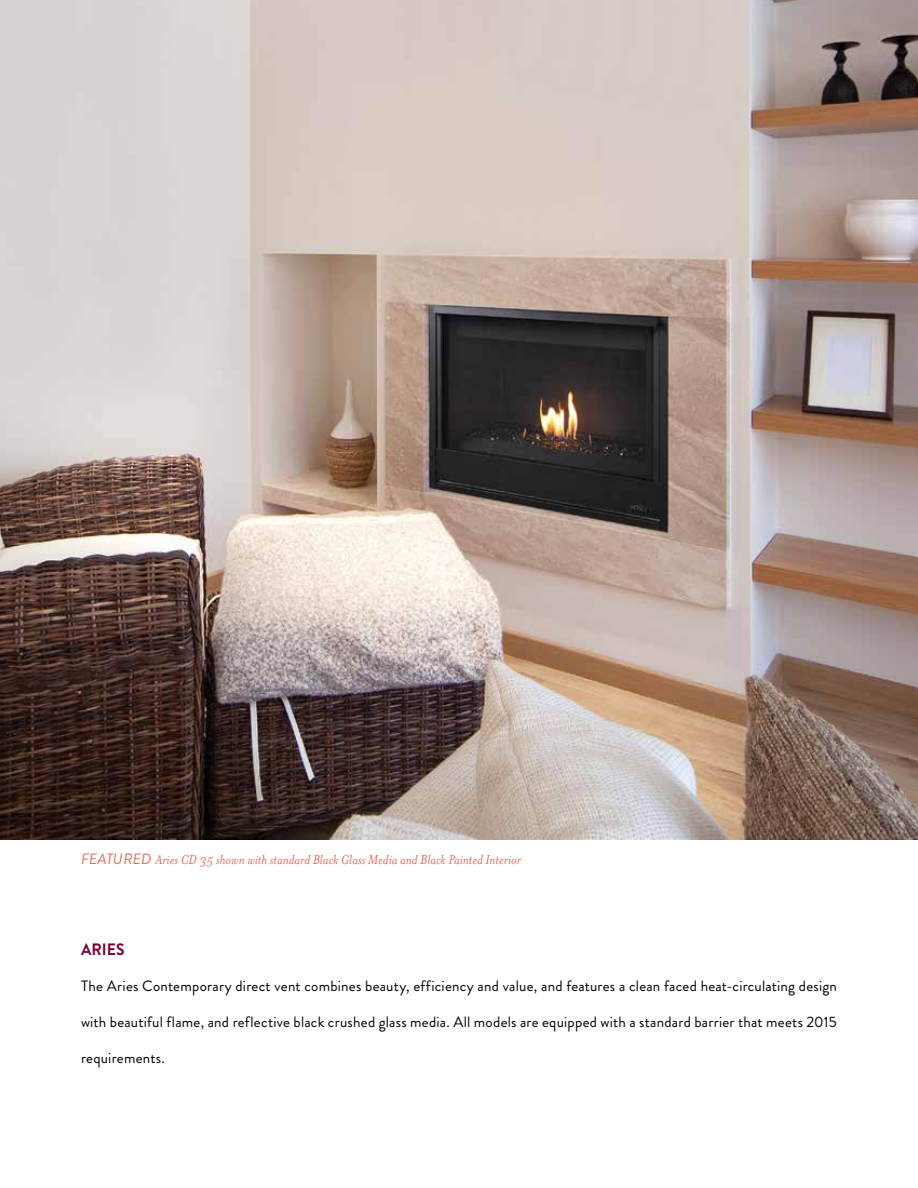
<style>
.page{position:relative;width:918px;height:1188px;background:#fff}
.page>*{position:absolute;margin:0;border:0;box-sizing:border-box;transform-origin:0 0}
.t1{font:700 16.5px "Brandon Grotesque";color:#7a003c;scale:.95 1}
.t2{font:15px "Brandon Grotesque";letter-spacing:.015em;color:#000}
.t3{font:italic 15px "Mrs Eaves OT";color:#e66b5b}
.s1{font-family:"Brandon Grotesque"}
</style>
<div class="page">
<img style="left:0;top:0;width:918px;height:839px">
<p class="t3" style="left:81px;top:851px;width:441px"><span class="s1">FEATURED</span> Aries CD 35 shown with standard Black Glass Media and Black Painted Interior</p>
<p class="t1" style="left:81px;top:938px;width:47px">ARIES</p>
<p class="t2" style="left:81px;top:976px;width:758px">The Aries Contemporary direct vent combines beauty, efficiency and value, and features a clean faced heat-circulating design</p>
<p class="t2" style="left:81px;top:1012px;width:757px">with beautiful flame, and reflective black crushed glass media. All models are equipped with a standard barrier that meets 2015</p>
<p class="t2" style="left:81px;top:1048px;width:86px">requirements.</p>
</div>
